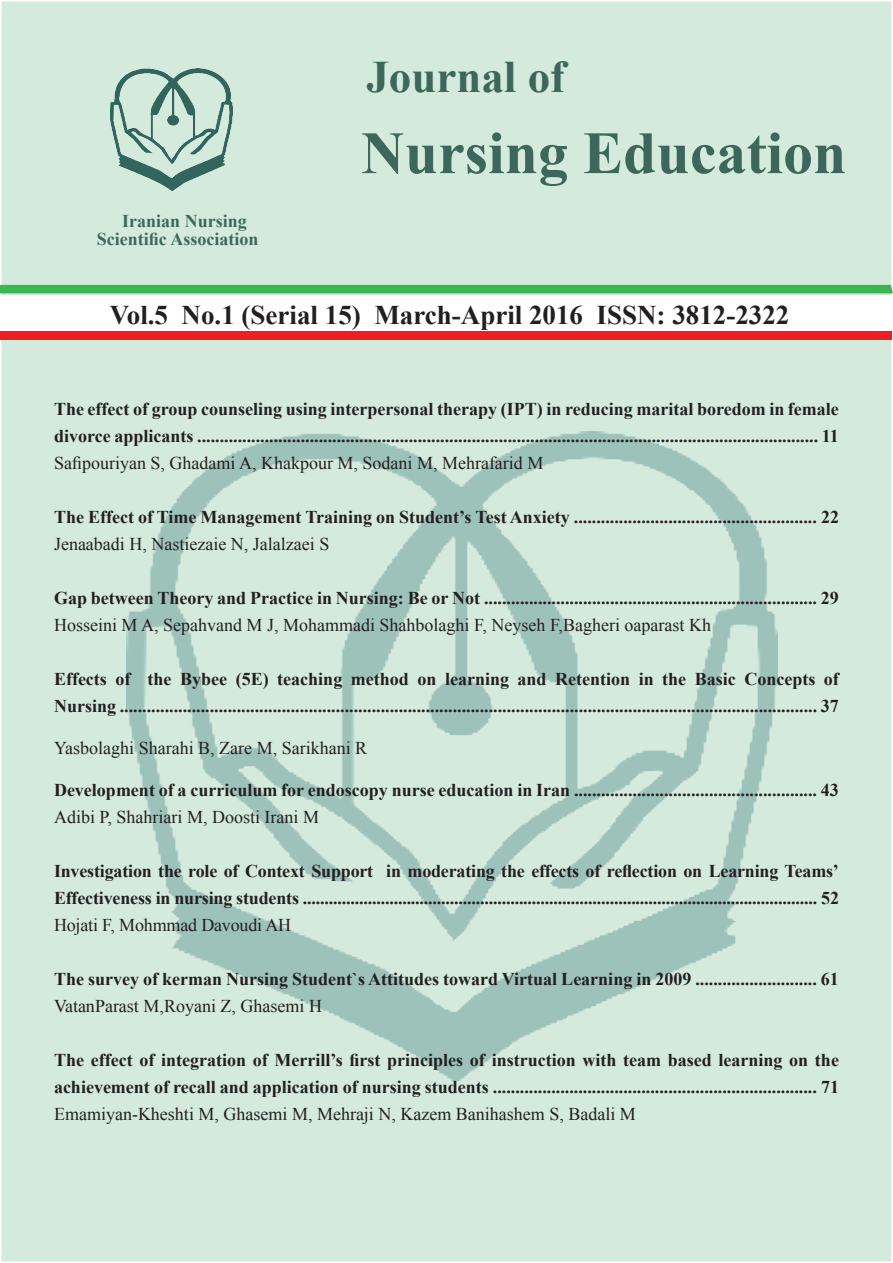
<style>
.page{position:relative;width:893px;height:1263px;background:#fff}
.page>*{position:absolute;margin:0;border:0;box-sizing:border-box;transform-origin:0 0}
.t1{font:700 60px "Times New Roman";color:#3e675c}
.t2{font:700 45px "Times New Roman";color:#3e675c}
.t3{font:700 27px "Times New Roman";color:#231f20}
.t4{font:700 18px/27px "Times New Roman";color:#231f20}
.t5{font:18px "Times New Roman";color:#231f20}
.t6{font:700 18px/18px "Times New Roman";color:#3e675c}
</style>
<div class="page">
<div style="left:1px;top:1px;width:891px;height:1261px;background:#d3eadc"></div>
<img style="left:111px;top:68px;width:121px;height:122px">
<img style="left:126px;top:431px;width:651px;height:649px">
<div style="left:0;top:285px;width:893px;height:8px;background:#3cb651"></div>
<div style="left:1px;top:295px;width:891px;height:37px;background:#fff"></div>
<div style="left:1px;top:331px;width:891px;height:9px;background:#ee1e23"></div>
<p class="t6" style="left:97px;top:212px;width:163px;text-indent:25px">Iranian Nursing<br>Scientific Association</p>
<h2 class="t2" style="left:366px;top:46px;width:200px">Journal of</h2>
<h1 class="t1" style="left:361px;top:112px;width:487px">Nursing Education</h1>
<h3 class="t3" style="left:110px;top:296px;width:60px">Vol.5</h3>
<h3 class="t3" style="left:182px;top:296px;width:181px">No.1 (Serial 15)</h3>
<h3 class="t3" style="left:374px;top:296px;width:210px">March-April 2016</h3>
<h3 class="t3" style="left:597px;top:296px;width:194px">ISSN: 3812-2322</h3>
<p class="t4" style="left:54px;top:395px;width:786px">The effect of group counseling using interpersonal therapy (IPT) in reducing marital boredom in female divorce applicants .......................................................................................................................................... 11</p>
<p class="t5" style="left:54px;top:450px;width:491px">Safipouriyan ,S Ghadami A, Khakpour M, Sodani M, Mehrafarid M</p>
<p class="t4" style="left:54px;top:503px;width:786px">The Effect of Time Management Training on Student s’ Test Anxiety ...................................................... 22</p>
<p class="t5" style="left:54px;top:531px;width:277px">Jenaabadi H, Nastiezaie N, Jalalzaei S</p>
<p class="t4" style="left:54px;top:584px;width:786px">Gap between Theory and Practice in Nursing: Be or Not .......................................................................... 29</p>
<p class="t5" style="left:54px;top:612px;width:659px">Hosseini M A, Sepahvand M ,J Mohammadi Shahbolaghi ,F Neyseh ,F Bagheri oaparast Kh</p>
<p class="t4" style="left:824px;top:665px;width:16px">of</p>
<p class="t4" style="left:277px;top:665px;width:66px">teaching</p>
<p class="t4" style="left:445px;top:665px;width:66px">learning</p>
<p class="t4" style="left:555px;top:665px;width:76px">Retention</p>
<p class="t4" style="left:639px;top:665px;width:17px">in</p>
<p class="t4" style="left:695px;top:665px;width:43px">Basic</p>
<p class="t4" style="left:54px;top:665px;width:786px">Effects<br>Nursing ........................................................................................................................................................... 37</p>
<p class="t5" style="left:54px;top:735px;width:315px">Yasbolaghi Sharahi B, Zare M, Sarikhani R</p>
<p class="t4" style="left:54px;top:776px;width:786px">Development of a curriculum for endoscopy nurse education in Iran ...................................................... 43</p>
<p class="t5" style="left:54px;top:804px;width:266px">Adibi ,P Shahriari M, Doosti Irani M</p>
<p class="t4" style="left:386px;top:857px;width:454px">in moderating the effects of reflection on Learning Teams‘</p>
<p class="t4" style="left:116px;top:665px;width:16px">of</p>
<p class="t4" style="left:236px;top:665px;width:34px">( E5 )</p>
<p class="t4" style="left:744px;top:665px;width:72px">Concepts</p>
<p class="t4" style="left:148px;top:665px;width:25px">the</p>
<p class="t4" style="left:180px;top:665px;width:48px">Bybee</p>
<p class="t4" style="left:351px;top:665px;width:59px">method</p>
<p class="t4" style="left:518px;top:665px;width:31px">and</p>
<p class="t4" style="left:662px;top:665px;width:25px">the</p>
<p class="t4" style="left:417px;top:665px;width:21px">on</p>
<p class="t4" style="left:54px;top:857px;width:786px">Investigation the role of Context Support<br>Effectiveness in nursing students ....................................................................................................................... 52</p>
<p class="t5" style="left:54px;top:912px;width:239px">Hojati ,F Mohmmad Davoudi AH</p>
<p class="t4" style="left:54px;top:965px;width:786px">The survey of kerman Nursing Student s` Attitudes toward Virtual Learning in 2009 ........................... 61</p>
<p class="t5" style="left:54px;top:993px;width:269px">VatanParast M,Royani Z, Ghasemi H</p>
<p class="t4" style="left:54px;top:1046px;width:786px">The effect of integration of Merrill s’ first principles of instruction with team based learning on the achievement of recall and application of nursing students ........................................................................ 71</p>
<p class="t5" style="left:54px;top:1101px;width:583px">Emamiyan-Kheshti M, Ghasemi M, Mehraji N, Kazem Banihashem ,S Badali M</p>
</div>
